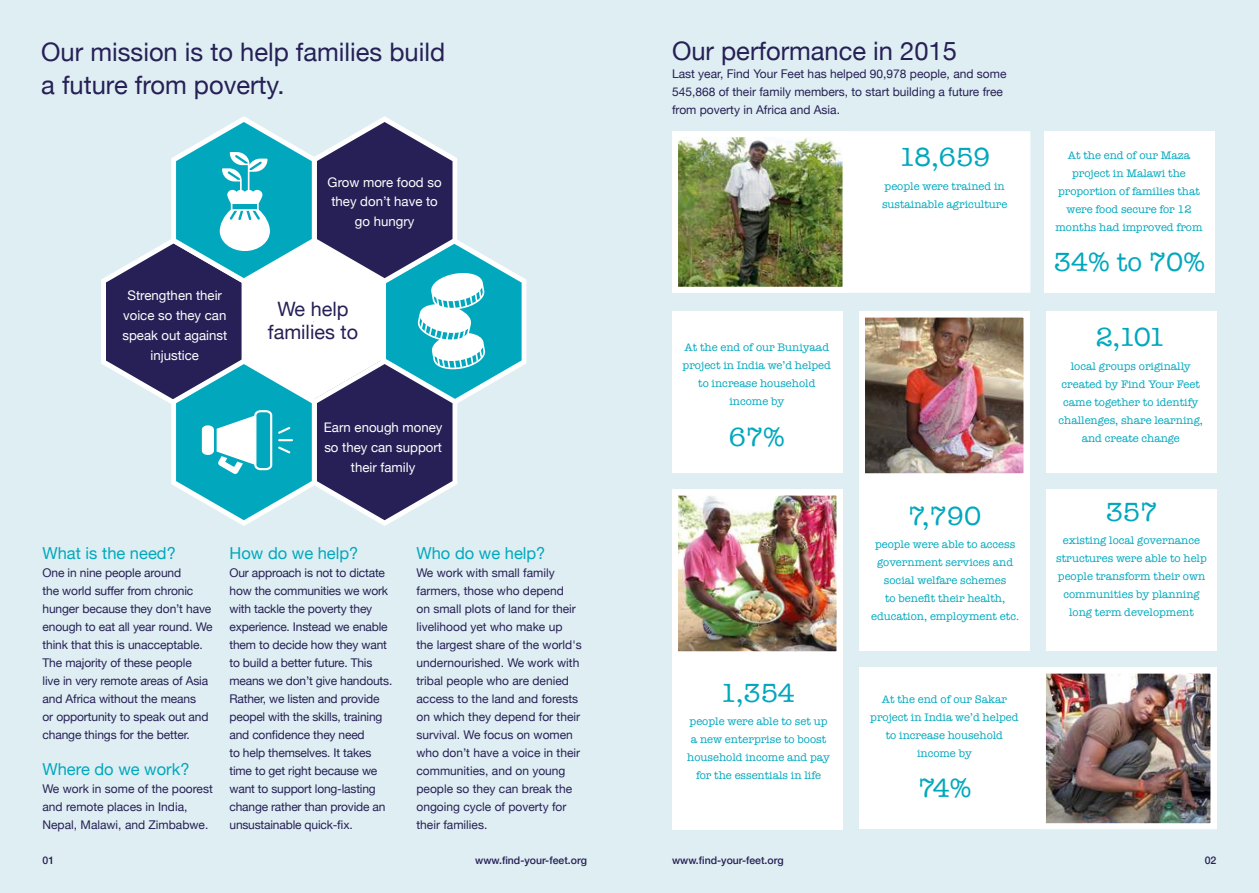
<style>
.page{position:relative;width:1259px;height:893px;background:#dfeef2}
.page>*{position:absolute;margin:0;border:0;box-sizing:border-box;transform-origin:0 0}
.t1{font:27px "American Typewriter";color:#01a8bd}
.t2{font:25.5px/33px "Helvetica Neue";color:#262056}
.t3{font:19.8px/23.1px "Helvetica Neue";color:#262056;text-align:center}
.t4{font:16.5px "Helvetica Neue";color:#01a8bd}
.t5{font:13.2px/19.8px "Helvetica Neue";color:#fff;text-align:center}
.t6{font:12px/18px "Helvetica Neue";letter-spacing:-.01em;color:#262056}
.t7{font:11.25px/18px "American Typewriter";color:#01a8bd;text-align:center}
.t8{font:500 10.5px "Helvetica Neue";color:#262056}
</style>
<div class="page">
<div style="left:672px;top:645px;width:170px;height:184px;background:#fff"></div>
<div style="left:859px;top:668px;width:216px;height:161px;background:#fff"></div>
<div style="left:859px;top:490px;width:170px;height:161px;background:#fff"></div>
<div style="left:1046px;top:490px;width:170px;height:161px;background:#fff"></div>
<div style="left:859px;top:312px;width:170px;height:212px;background:#fff"></div>
<div style="left:672px;top:312px;width:170px;height:161px;background:#fff"></div>
<div style="left:848px;top:131px;width:182px;height:162px;background:#fff"></div>
<img style="left:679px;top:138px;width:162px;height:148px">
<div style="left:672px;top:131px;width:176px;height:162px;border:6px solid #fff"></div>
<img style="left:866px;top:319px;width:156px;height:153px">
<div style="left:859px;top:312px;width:170px;height:167px;border:6px solid #fff"></div>
<img style="left:679px;top:497px;width:156px;height:153px">
<div style="left:672px;top:490px;width:170px;height:167px;border:6px solid #fff"></div>
<img style="left:1047px;top:675px;width:162px;height:147px">
<div style="left:1040px;top:668px;width:176px;height:161px;border:6px solid #fff"></div>
<div style="left:1044px;top:131px;width:171px;height:162px;background:#fff"></div>
<div style="left:1046px;top:312px;width:170px;height:161px;background:#fff"></div>
<svg style="left:101px;top:116px;width:425px;height:410px"></svg>
<h2 class="t2" style="left:41px;top:37px;width:405px">Our mission is to help families build a future from poverty.</h2>
<p class="t5" style="left:122px;top:287px;width:106px">Strengthen their voice so they can speak out against injustice</p>
<p class="t5" style="left:328px;top:173px;width:115px">Grow more food so they don’t have to go hungry</p>
<h3 class="t3" style="left:268px;top:298px;width:92px">We help families to</h3>
<p class="t5" style="left:324px;top:418px;width:120px">Earn enough money so they can support their family</p>
<h3 class="t4" style="left:43px;top:541px;width:135px">What is the need?</h3>
<p class="t6" style="left:43px;top:564px;width:171px">One in nine people around<br>the world suffer from chronic hunger because they don’t have enough to eat all year round. We think that this is unacceptable.<br>The majority of these people<br>live in very remote areas of Asia and Africa without the means<br>or opportunity to speak out and change things for the better.</p>
<h3 class="t4" style="left:43px;top:757px;width:148px">Where do we work?</h3>
<p class="t6" style="left:43px;top:780px;width:172px">We work in some of the poorest and remote places in India,<br>Nepal, Malawi, and Zimbabwe.</p>
<h3 class="t4" style="left:229px;top:541px;width:130px">How do we help?</h3>
<p class="t6" style="left:229px;top:565px;width:164px">Our approach is not to dictate how the communities we work with tackle the poverty they experience. Instead we enable them to decide how they want to build a better future. This means we don’t give handouts.<br>Rather, we listen and provide peopel with the skills, training and confidence they need<br>to help themselves. It takes time to get right because we want to support long-lasting change rather than provide an unsustainable quick-fix.</p>
<h3 class="t4" style="left:416px;top:541px;width:130px">Who do we help?</h3>
<p class="t6" style="left:416px;top:564px;width:167px">We work with small family farmers, those who depend<br>on small plots of land for their livelihood yet who make up the largest share of the world's undernourished. We work with tribal people who are denied access to the land and forests on which they depend for their survival. We focus on women who don’t have a voice in their communities, and on young people so they can break the ongoing cycle of poverty for their families.</p>
<h2 class="t2" style="left:672px;top:36px;width:286px">Our performance in 2015</h2>
<p class="t6" style="left:672px;top:66px;width:336px">Last year, Find Your Feet has helped 90,978 people, and some<br>545,868 of their family members, to start building a future free from poverty in Africa and Asia.</p>
<h1 class="t1" style="left:899px;top:136px;width:93px">18,659</h1>
<p class="t7" style="left:882px;top:176px;width:127px;text-align:left">people were trained in sustainable agriculture</p>
<p class="t7" style="left:682px;top:338px;width:150px">At the end of our Buniyaad project in India we’d helped to increase household income by</p>
<h1 class="t1" style="left:729px;top:416px;width:58px">67%</h1>
<h1 class="t1" style="left:720px;top:672px;width:76px">1,354</h1>
<p class="t7" style="left:687px;top:712px;width:144px">people were able to set up a new enterprise to boost household income and pay for the essentials in life</p>
<h1 class="t1" style="left:908px;top:495px;width:75px">7,790</h1>
<p class="t7" style="left:871px;top:535px;width:150px">people were able to access government services and social welfare schemes<br>to benefit their health, education, employment etc.</p>
<p class="t7" style="left:870px;top:689px;width:150px">At the end of our Sakar project in India we’d helped to increase household income by</p>
<h1 class="t1" style="left:918px;top:768px;width:55px">74%</h1>
<p class="t7" style="left:1055px;top:146px;width:148px">At the end of our Maza project in Malawi the proportion of families that were food secure for 12 months had improved from</p>
<h1 class="t1" style="left:1054px;top:241px;width:153px">34% to 70%</h1>
<h1 class="t1" style="left:1095px;top:317px;width:71px">2,101</h1>
<p class="t7" style="left:1058px;top:357px;width:146px">local groups originally created by Find Your Feet came together to identify challenges, share learning, and create change</p>
<h1 class="t1" style="left:1105px;top:491px;width:53px">357</h1>
<p class="t7" style="left:1056px;top:531px;width:152px">existing local governance structures were able to help people transform their own communities by planning long term development</p>
<p class="t8" style="left:43px;top:851px;width:13px">01</p>
<p class="t8" style="left:475px;top:851px;width:113px">www.find-your-feet.org</p>
<p class="t8" style="left:672px;top:851px;width:113px">www.find-your-feet.org</p>
<p class="t8" style="left:1204px;top:851px;width:13px">02</p>
</div>
